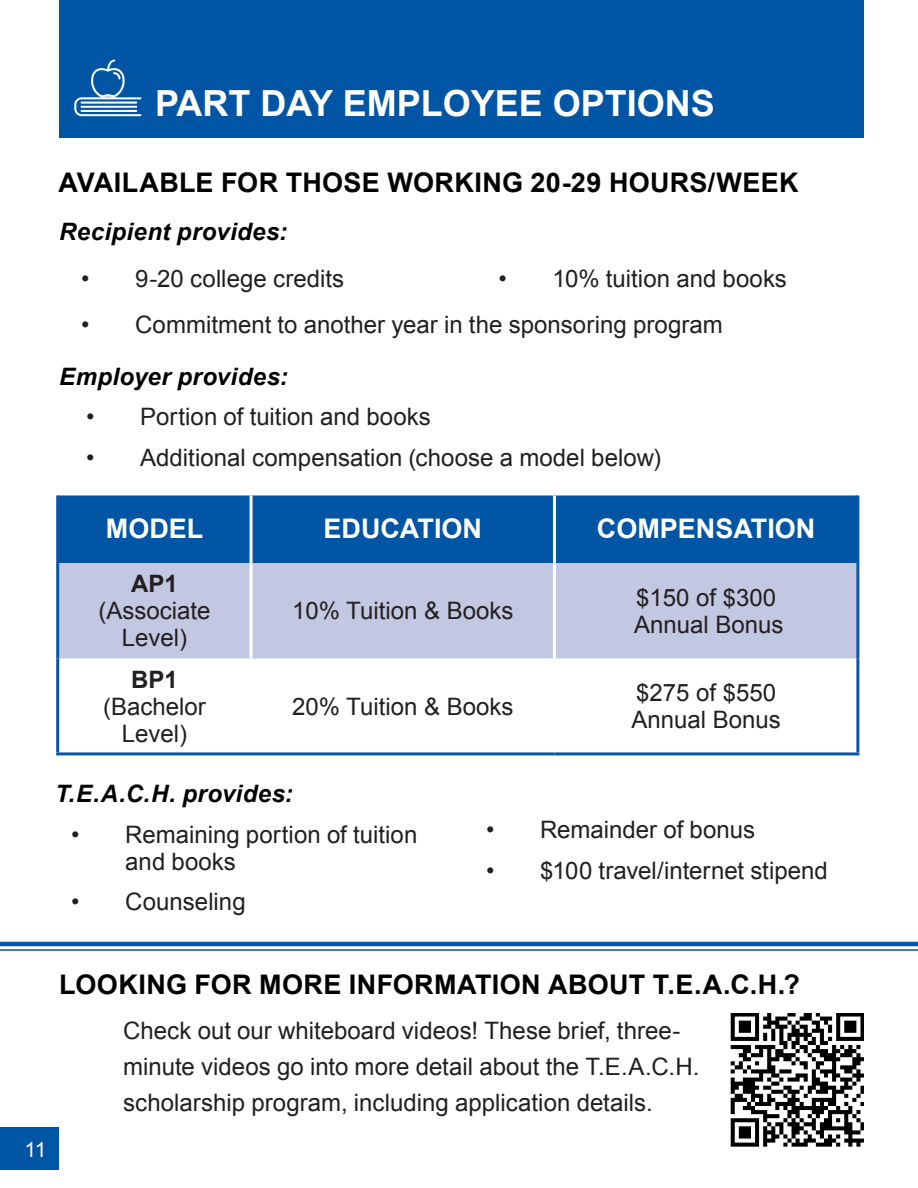
<style>
.page{position:relative;width:918px;height:1188px;background:#fff}
.page>*{position:absolute;margin:0;border:0;box-sizing:border-box;transform-origin:0 0}
.t1{font:700 36px "Arial";color:#fff}
.t2{font:700 27px "Arial";letter-spacing:.015em;color:#000}
.Table_Headers{font:700 27px "Arial";color:#fff}
.Table_Headers-2{font:24px/27px "Arial";color:#231f20;text-align:center}
.t3{font:italic 700 24px "Arial";letter-spacing:.015em;color:#000}
.Table_Headers-3{font:700 24px "Arial";color:#231f20}
.t4{font:21px "Arial";color:#fff}
</style>
<div class="page">
<div style="left:0;top:1127px;width:58px;height:42px;background:#0155a5"></div>
<div style="left:59px;top:0;width:805px;height:138px;background:#0155a5"></div>
<svg style="left:74px;top:60px;width:67px;height:56px"></svg>
<div style="left:59px;top:495px;width:797px;height:68px;background:#0155a5"></div>
<div style="left:59px;top:563px;width:797px;height:95px;background:#c2c8e1"></div>
<hr style="left:250px;top:495px;width:3px;height:68px;background:#fff">
<hr style="left:553px;top:495px;width:3px;height:68px;background:#fff">
<hr style="left:250px;top:563px;width:3px;height:95px;background:#fff">
<hr style="left:553px;top:563px;width:3px;height:95px;background:#fff">
<hr style="left:56px;top:563px;width:3px;height:95px;background:#0a55a4">
<hr style="left:856px;top:563px;width:3px;height:95px;background:#0a55a4">
<hr style="left:56px;top:658px;width:3px;height:94px;background:#0a55a4">
<hr style="left:56px;top:752px;width:195px;height:3px;background:#0a55a4">
<hr style="left:251px;top:752px;width:303px;height:3px;background:#0a55a4">
<hr style="left:856px;top:658px;width:3px;height:94px;background:#0a55a4">
<hr style="left:554px;top:752px;width:305px;height:3px;background:#0a55a4">
<hr style="left:56px;top:495px;width:3px;height:68px;background:#0a55a4">
<hr style="left:856px;top:495px;width:3px;height:68px;background:#0a55a4">
<hr style="left:0;top:942px;width:918px;height:4px;background:#0155a5">
<hr style="left:0;top:949px;width:918px;height:2px;background:#0155a5">
<img style="left:730px;top:1013px;width:134px;height:134px">
<p class="t1" style="left:155px;top:80px;width:561px">PART DAY EMPLOYEE OPTIONS</p>
<p class="t2" style="left:59px;top:165px;width:742px">AVAILABLE FOR THOSE WORKING 20-29 HOURS/WEEK</p>
<p class="t3" style="left:59px;top:216px;width:229px">Recipient provides:</p>
<p class="Table_Headers-2" style="left:81px;top:266px;width:265px">• 9-20 college credits</p>
<p class="Table_Headers-2" style="left:498px;top:266px;width:290px">• 10% tuition and books</p>
<p class="Table_Headers-2" style="left:81px;top:311px;width:643px">• Commitment to another year in the sponsoring program</p>
<p class="t3" style="left:59px;top:360px;width:230px">Employer provides:</p>
<p class="Table_Headers-2" style="left:86px;top:404px;width:346px">• Portion of tuition and books</p>
<p class="Table_Headers-2" style="left:86px;top:444px;width:577px">• Additional compensation (choose a model below)</p>
<p class="Table_Headers" style="left:106px;top:511px;width:99px">MODEL</p>
<p class="Table_Headers" style="left:324px;top:511px;width:160px">EDUCATION</p>
<p class="Table_Headers" style="left:597px;top:511px;width:220px">COMPENSATION</p>
<p class="Table_Headers-3" style="left:131px;top:568px;width:48px">AP1</p>
<p class="Table_Headers-2" style="left:98px;top:598px;width:114px">(Associate<br>Level)</p>
<p class="Table_Headers-2" style="left:292px;top:598px;width:223px">10% Tuition &amp; Books</p>
<p class="Table_Headers-2" style="left:636px;top:584px;width:142px">$150 of $300</p>
<p class="Table_Headers-2" style="left:634px;top:611px;width:151px">Annual Bonus</p>
<p class="Table_Headers-3" style="left:131px;top:664px;width:48px">BP1</p>
<p class="Table_Headers-2" style="left:103px;top:693px;width:104px">(Bachelor<br>Level)</p>
<p class="Table_Headers-2" style="left:292px;top:693px;width:223px">20% Tuition &amp; Books</p>
<p class="Table_Headers-2" style="left:636px;top:680px;width:142px">$275 of $550</p>
<p class="Table_Headers-2" style="left:631px;top:707px;width:151px">Annual Bonus</p>
<p class="t3" style="left:55px;top:777px;width:239px">T.E.A.C.H. provides:</p>
<p class="Table_Headers-2" style="left:125px;top:821px;width:294px;text-align:left;text-indent:-54px">• Remaining portion of tuition and books</p>
<p class="Table_Headers-2" style="left:71px;top:888px;width:176px">• Counseling</p>
<p class="Table_Headers-2" style="left:486px;top:817px;width:271px">• Remainder of bonus</p>
<p class="Table_Headers-2" style="left:486px;top:857px;width:343px">• $100 travel/internet stipend</p>
<p class="t4" style="left:25px;top:1136px;width:23px">11</p>
<p class="t2" style="left:59px;top:967px;width:742px">LOOKING FOR MORE INFORMATION ABOUT T.E.A.C.H.?</p>
<p class="Table_Headers-2" style="left:123px;top:1013px;width:578px;line-height:36px;text-align:left">Check out our whiteboard videos! These brief, three&shy;minute videos go into more detail about the T.E.A.C.H. scholarship program, including application details.</p>
</div>
